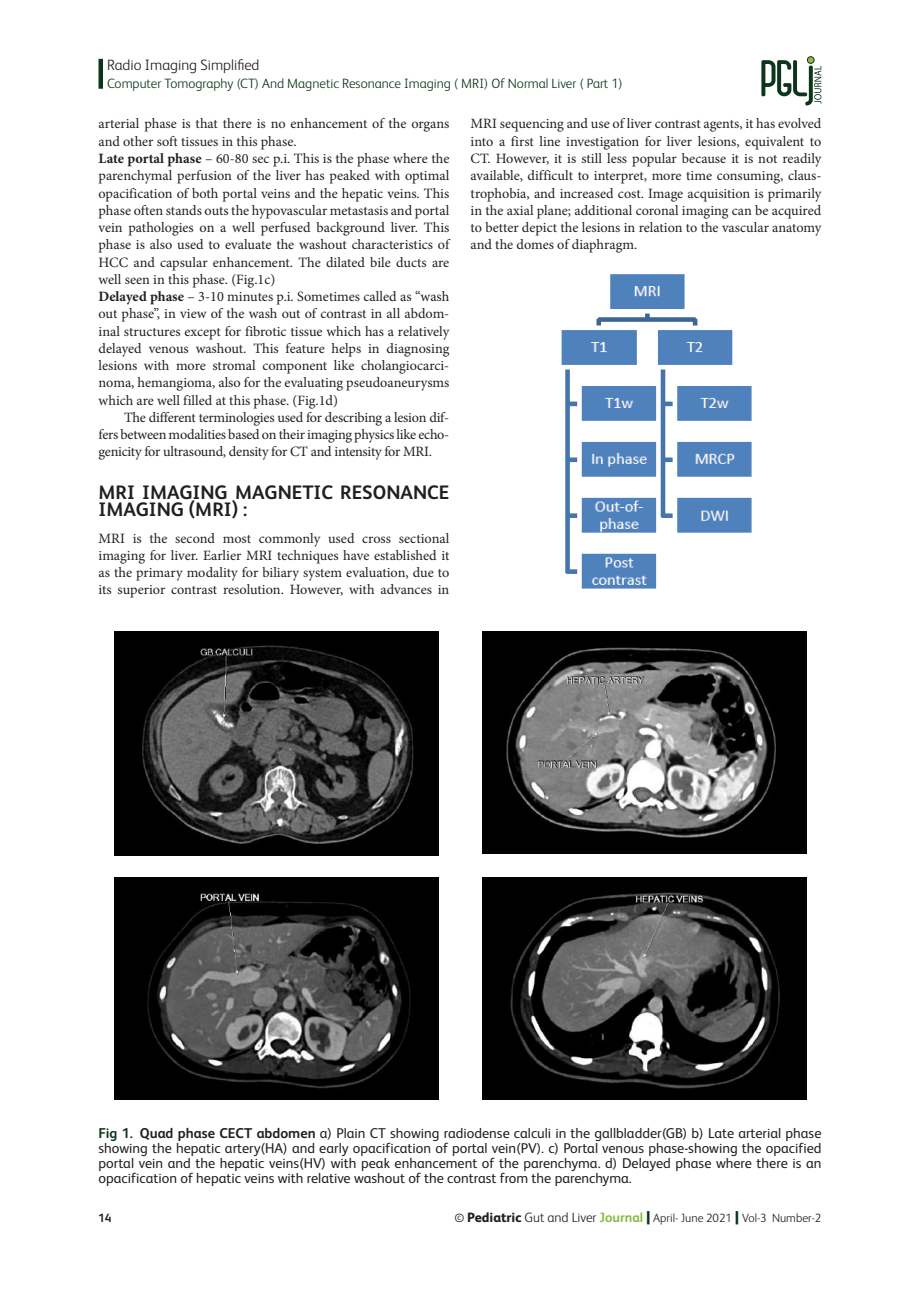
<style>
.page{position:relative;width:920px;height:1290px;background:#fff}
.page>*{position:absolute;margin:0;border:0;box-sizing:border-box;transform-origin:0 0}
.t1{font:700 19.5px/17.2px "FS Albert Pro";color:#231f20}
.t2{font:300 15px "FS Albert Pro";color:#231f20}
.t3{font:14.25px/17.2px "Minion Pro";letter-spacing:-.005em;color:#231f20;text-align:justify}
.t4{font:14.25px/15px "FS Albert Pro";color:#231f20;text-align:justify}
.t5{font:300 13.5px "FS Albert Pro";color:#0c361b}
.t6{font:300 12px "FS Albert Pro";color:#231f20}
.t7{font:700 12px "FS Albert Pro";color:#231f20}
.s1{font-weight:700}
.s2{font-weight:700;color:#0c361b}
.s3{font-weight:400}
.s4{font-weight:800;font-size:13.5px}
.s5{font-size:13.5px}
.s6{font-weight:700;font-size:13.5px;color:#82ba40}
.s7{font-weight:800;font-size:18px;color:#0c361b}
</style>
<div class="page">
<hr style="left:99px;top:59px;width:4px;height:30px;background:#0c361b">
<img style="left:482px;top:631px;width:325px;height:222px">
<img style="left:114px;top:631px;width:324px;height:224px">
<img style="left:114px;top:878px;width:324px;height:221px">
<img style="left:482px;top:878px;width:325px;height:221px">
<img style="left:561px;top:274px;width:191px;height:315px">
<div style="left:807px;top:56px;width:7px;height:8px;border:1px solid #0c361b;border-radius:50%"></div>
<svg style="left:761px;top:57px;width:60px;height:49px"></svg>
<p class="t2" style="left:107px;top:55px;width:154px">Radio Imaging Simplified</p>
<p class="t5" style="left:107px;top:74px;width:517px">Computer Tomography (CT) And Magnetic Resonance Imaging ( MRI) Of Normal Liver ( Part 1)</p>
<p class="t3" style="left:99px;top:115px;width:352px;text-align:left">arterial phase is that there is no enhancement of the organs and other soft tissues in this phase.<br><span class="s1">Late portal phase</span> – 60-80 sec p.i. This is the phase where the parenchymal perfusion of the liver has peaked with optimal opacification of both portal veins and the hepatic veins. This phase often stands outs the hypovascular metastasis and portal vein pathologies on a well perfused background liver. This phase is also used to evaluate the washout characteristics of HCC and capsular enhancement. The dilated bile ducts are well seen in this phase. (Fig.1c)<br><span class="s1">Delayed phase</span> – 3-10 minutes p.i. Sometimes called as “wash out phase”, in view of the wash out of contrast in all abdom&shy;inal structures except for fibrotic tissue which has a relatively delayed venous washout. This feature helps in diagnosing lesions with more stromal component like cholangiocarci&shy;noma, hemangioma, also for the evaluating pseudoaneurysms which are well filled at this phase. (Fig.1d)</p>
<p class="t3" style="left:99px;top:409px;width:352px;text-indent:26px">The different terminologies used for describing a lesion dif&shy;fers between modalities based on their imaging physics like echo&shy;genicity for ultrasound, density for CT and intensity for MRI.</p>
<h1 class="t1" style="left:99px;top:483px;width:352px">MRI IMAGING MAGNETIC RESONANCE<br>IMAGING (MRI) :</h1>
<p class="t3" style="left:99px;top:529px;width:352px">MRI is the second most commonly used cross sectional imaging for liver. Earlier MRI techniques have established it as the primary modality for biliary system evaluation, due to its superior contrast resolution. However, with advances in</p>
<p class="t3" style="left:471px;top:115px;width:352px">MRI sequencing and use of liver contrast agents, it has evolved into a first line investigation for liver lesions, equivalent to CT. However, it is still less popular because it is not readily available, difficult to interpret, more time consuming, claus&shy;trophobia, and increased cost. Image acquisition is primarily in the axial plane; additional coronal imaging can be acquired to better depict the lesions in relation to the vascular anatomy and the domes of diaphragm.</p>
<p class="t4" style="left:99px;top:1125px;width:724px"><span class="s2">Fig 1.</span> <span class="s1">Quad phase CECT abdomen</span> a) Plain CT showing radiodense calculi in the gallbladder(GB) b) Late arterial phase showing the hepatic artery(HA) and early opacification of portal vein(PV). c) Portal venous phase-showing the opacified portal vein and the hepatic veins(HV) with peak enhancement of the parenchyma. d) Delayed phase where there is an opacification of hepatic veins with relative washout of the contrast from the parenchyma.</p>
<p class="t7" style="left:98px;top:1209px;width:15px">14</p>
<p class="t6" style="left:454px;top:1210px;width:369px"><span class="s3">©</span> <span class="s4">Pediatric</span> <span class="s5">Gut and Liver</span> <span class="s6">Journal</span> <span class="s7">|</span> April- June 2021 <span class="s7">|</span> Vol-3 Number-2</p>
</div>
